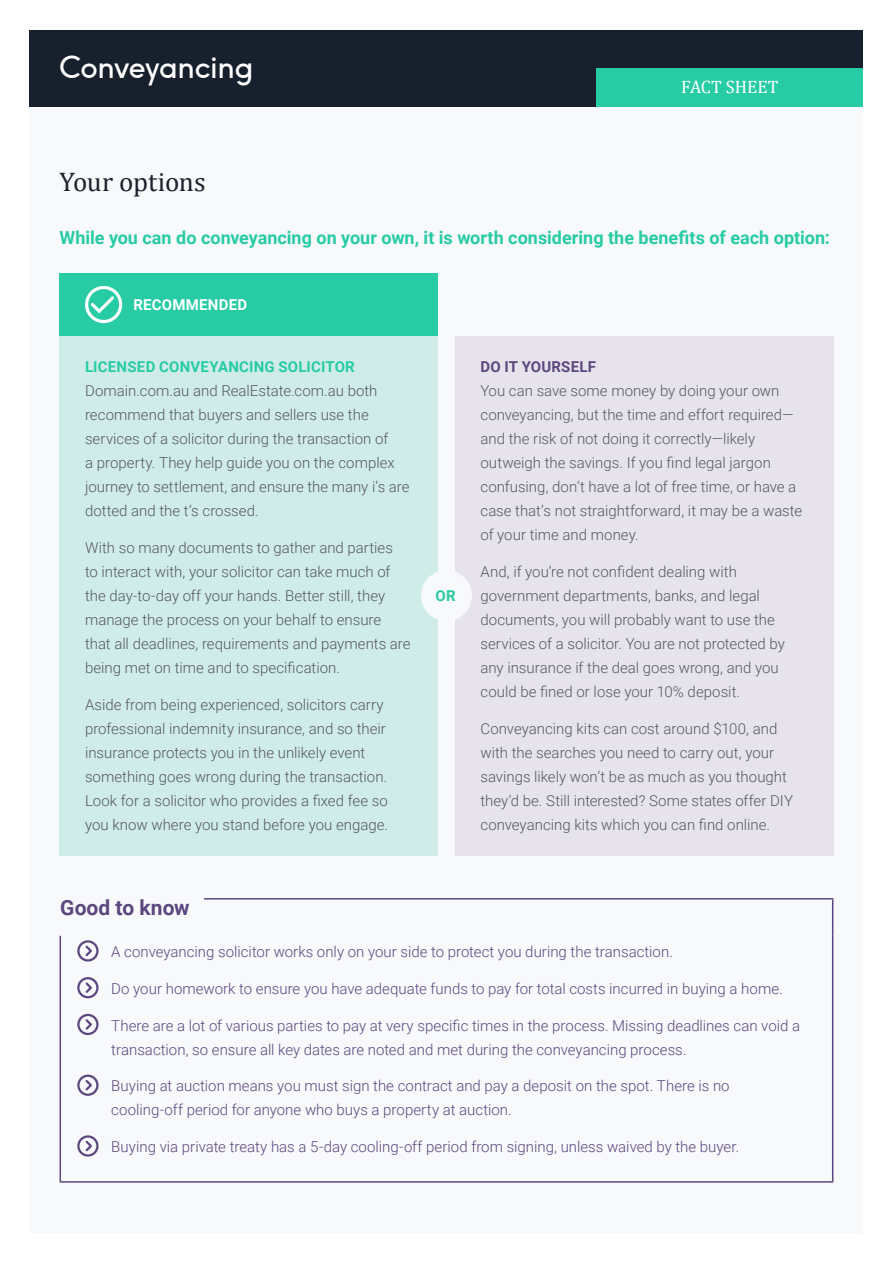
<style>
.page{position:relative;width:893px;height:1263px;background:#fff}
.page>*{position:absolute;margin:0;border:0;box-sizing:border-box;transform-origin:0 0}
.t1{font:30px "F37 Ginger";letter-spacing:-.015em;color:#fff}
.Body_Copy{font:27px "Cambria";letter-spacing:-.015em;color:#1c212d}
.t2{font:700 21px "Roboto";color:#5c477f}
.Body_Copy-2{font:700 18px "Roboto";color:#27cba4}
.t3{font:18px "Cambria";color:#fff}
.Body_Copy-3{font:300 15px/24px "Roboto";color:#555861}
.Body_Copy-4{font:300 15px/24px "Roboto";color:#5c477f}
.Body_Copy-5{font:700 15px "Roboto";letter-spacing:.015em;color:#27cba4}
.Body_Copy-6{font:700 15px "Roboto";letter-spacing:.01em;color:#5c477f}
.Body_Copy-7{font:700 15px "Roboto";letter-spacing:.015em;color:#fff}
</style>
<div class="page">
<div style="left:30px;top:30px;width:833px;height:1203px;background:#f7f9fa"></div>
<div style="left:30px;top:30px;width:833px;height:76px;background:#17202d"></div>
<div style="left:597px;top:68px;width:266px;height:38px;background:#27cba4"></div>
<div style="left:455px;top:336px;width:378px;height:519px;background:#e7e3ec"></div>
<div style="left:60px;top:336px;width:378px;height:519px;background:#d0ece9"></div>
<div style="left:60px;top:273px;width:378px;height:63px;background:#27cba4"></div>
<svg style="left:85px;top:286px;width:37px;height:37px"></svg>
<div style="left:421px;top:570px;width:51px;height:51px;background:#f7f9fa;border-radius:50%"></div>
<hr style="left:204px;top:898px;width:629px;height:1px;background:#5c477f">
<hr style="left:832px;top:899px;width:1px;height:37px;background:#5c477f">
<hr style="left:60px;top:936px;width:1px;height:245px;background:#5c477f">
<hr style="left:832px;top:936px;width:1px;height:245px;background:#5c477f">
<hr style="left:60px;top:1181px;width:144px;height:1px;background:#5c477f">
<hr style="left:204px;top:1181px;width:629px;height:1px;background:#5c477f">
<svg style="left:77px;top:940px;width:22px;height:21px"></svg>
<svg style="left:77px;top:977px;width:22px;height:21px"></svg>
<svg style="left:77px;top:1014px;width:22px;height:21px"></svg>
<svg style="left:77px;top:1074px;width:22px;height:22px"></svg>
<svg style="left:77px;top:1135px;width:22px;height:21px"></svg>
<p class="t1" style="left:60px;top:48px;width:195px">Conveyancing</p>
<p class="t3" style="left:681px;top:76px;width:99px">FACT SHEET</p>
<p class="Body_Copy" style="left:60px;top:166px;width:148px">Your options</p>
<p class="Body_Copy-2" style="left:60px;top:225px;width:772px">While you can do conveyancing on your own, it is worth considering the benefits of each option:</p>
<p class="Body_Copy-7" style="left:133px;top:295px;width:115px">RECOMMENDED</p>
<p class="Body_Copy-5" style="left:85px;top:357px;width:271px">LICENSED CONVEYANCING SOLICITOR</p>
<p class="Body_Copy-3" style="left:85px;top:379px;width:326px">Domain.com.au and RealEstate.com.au both recommend that buyers and sellers use the services of a solicitor during the transaction of<br>a property. They help guide you on the complex journey to settlement, and ensure the many i’s are dotted and the t’s crossed.</p>
<p class="Body_Copy-3" style="left:85px;top:535px;width:327px">With so many documents to gather and parties<br>to interact with, your solicitor can take much of the day-to-day off your hands. Better still, they manage the process on your behalf to ensure that all deadlines, requirements and payments are being met on time and to specification.</p>
<p class="Body_Copy-3" style="left:85px;top:692px;width:305px">Aside from being experienced, solicitors carry professional indemnity insurance, and so their insurance protects you in the unlikely event something goes wrong during the transaction.<br>Look for a solicitor who provides a fixed fee so you know where you stand before you engage.</p>
<p class="Body_Copy-5" style="left:436px;top:585px;width:22px">OR</p>
<p class="Body_Copy-6" style="left:480px;top:357px;width:117px">DO IT YOURSELF</p>
<p class="Body_Copy-3" style="left:480px;top:379px;width:323px">You can save some money by doing your own conveyancing, but the time and effort required— and the risk of not doing it correctly—likely outweigh the savings. If you find legal jargon confusing, don’t have a lot of free time, or have a case that’s not straightforward, it may be a waste of your time and money.</p>
<p class="Body_Copy-3" style="left:480px;top:559px;width:306px">And, if you’re not confident dealing with government departments, banks, and legal documents, you will probably want to use the services of a solicitor. You are not protected by any insurance if the deal goes wrong, and you could be fined or lose your 10% deposit.</p>
<p class="Body_Copy-3" style="left:480px;top:716px;width:314px">Conveyancing kits can cost around $100, and with the searches you need to carry out, your savings likely won’t be as much as you thought they’d be. Still interested? Some states offer DIY conveyancing kits which you can find online.</p>
<p class="t2" style="left:60px;top:892px;width:131px">Good to know</p>
<p class="Body_Copy-4" style="left:111px;top:939px;width:563px">A conveyancing solicitor works only on your side to protect you during the transaction.</p>
<p class="Body_Copy-4" style="left:111px;top:976px;width:673px">Do your homework to ensure you have adequate funds to pay for total costs incurred in buying a home.</p>
<p class="Body_Copy-4" style="left:111px;top:1013px;width:690px">There are a lot of various parties to pay at very specific times in the process. Missing deadlines can void a transaction, so ensure all key dates are noted and met during the conveyancing process.</p>
<p class="Body_Copy-4" style="left:111px;top:1073px;width:620px">Buying at auction means you must sign the contract and pay a deposit on the spot. There is no cooling-off period for anyone who buys a property at auction.</p>
<p class="Body_Copy-4" style="left:111px;top:1134px;width:629px">Buying via private treaty has a 5-day cooling-off period from signing, unless waived by the buyer.</p>
</div>
